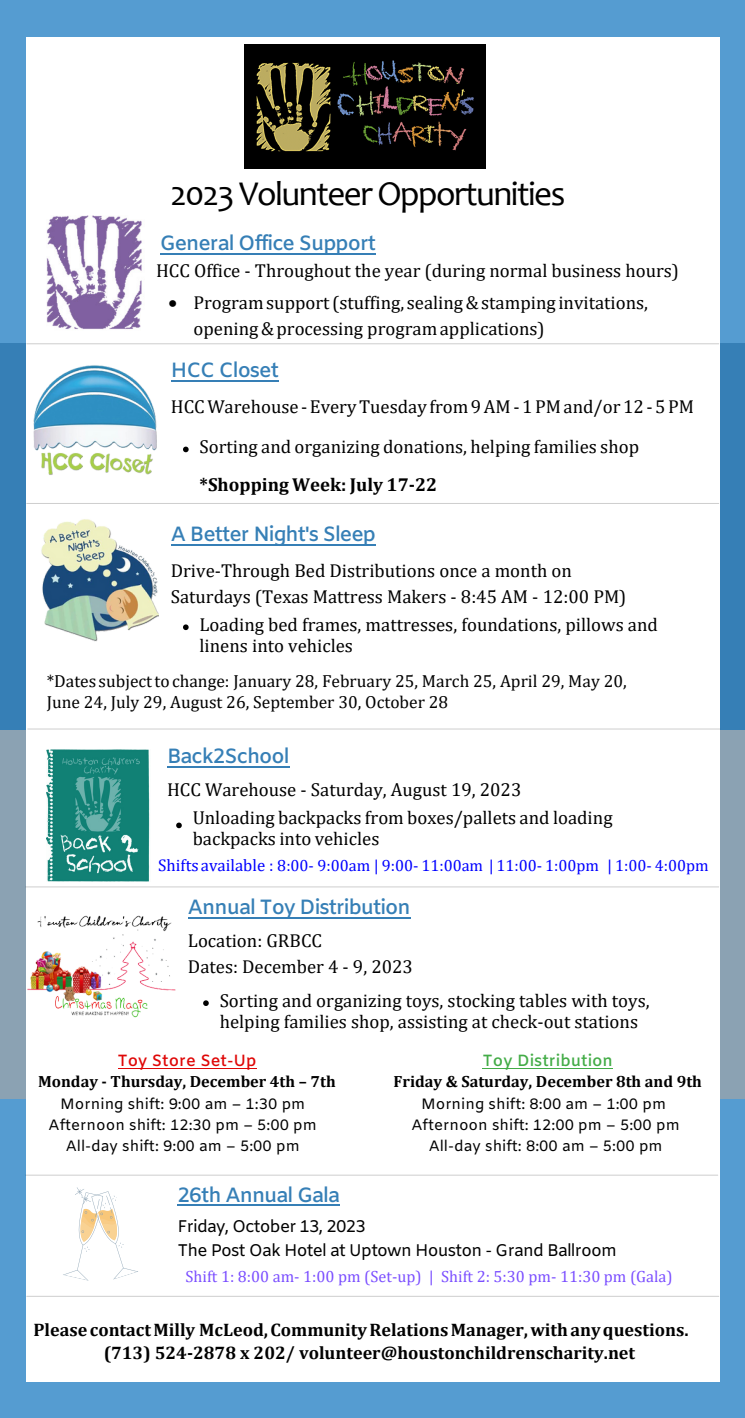
<style>
.page{position:relative;width:745px;height:1418px;background:#fff}
.page>*{position:absolute;margin:0;border:0;box-sizing:border-box;transform-origin:0 0}
.t1{font:35px "Candara";letter-spacing:-.045em;color:#000}
.t2{font:600 20.62px "Amiko";letter-spacing:-.045em;color:#367fb6}
.t3{font:18.75px/26px "Cambria";color:#000}
.t4{font:700 18.75px "Cambria";color:#000}
.t5{font:700 18.12px/22.6px "Cambria";color:#000}
.t6{font:17.5px/21px "Cambria";color:#000}
.t7{font:16.88px/23.5px "Amiko";letter-spacing:-.045em;color:#000}
.t8{font:16.25px "Cambria";color:#00f}
.t9{font:700 16.25px "Cambria";color:#000}
.t10{font:16.25px "Cambria";color:#7b4fff}
.t11{font:600 16.25px "Amiko";color:#43ac47}
.t12{font:600 16.25px "Amiko";color:#df0707}
.t13{font:15px/20.8px "Amiko";color:#000;text-align:center}
.s1{font-size:16.88px}
</style>
<div class="page">
<div style="left:0;top:0;width:744px;height:1417px;background:#559cd1"></div>
<div style="left:0;top:674px;width:744px;height:424px;background:#8ba2b3"></div>
<div style="left:0;top:343px;width:744px;height:386px;background:#367fb6"></div>
<div style="left:26px;top:37px;width:693px;height:1344px;background:#fff"></div>
<img style="left:33px;top:365px;width:124px;height:110px">
<img style="left:41px;top:519px;width:118px;height:123px">
<img style="left:47px;top:749px;width:103px;height:132px">
<svg style="left:183px;top:446px;width:5px;height:6px"></svg>
<svg style="left:183px;top:624px;width:5px;height:6px"></svg>
<svg style="left:176px;top:822px;width:6px;height:6px"></svg>
<img style="left:27px;top:915px;width:149px;height:103px">
<svg style="left:203px;top:1000px;width:6px;height:6px"></svg>
<hr style="left:27px;top:343px;width:691px;height:1px;background:#000">
<hr style="left:27px;top:503px;width:691px;height:1px;background:#000">
<hr style="left:28px;top:728px;width:691px;height:1px;background:#000">
<hr style="left:26px;top:886px;width:692px;height:1px;background:#000">
<hr style="left:26px;top:1174px;width:691px;height:1px;background:#000">
<hr style="left:27px;top:1295px;width:691px;height:1px;background:#000">
<svg style="left:63px;top:1270px;width:25px;height:10px"></svg>
<svg style="left:77px;top:1244px;width:6px;height:26px"></svg>
<svg style="left:113px;top:1267px;width:25px;height:12px"></svg>
<svg style="left:115px;top:1243px;width:8px;height:25px"></svg>
<svg style="left:75px;top:1189px;width:49px;height:63px"></svg>
<img style="left:244px;top:44px;width:241px;height:124px">
<hr style="left:160px;top:253px;width:216px;height:2px;background:#367fb6">
<img style="left:46px;top:215px;width:96px;height:115px">
<hr style="left:171px;top:380px;width:108px;height:2px;background:#367fb6">
<hr style="left:171px;top:544px;width:204px;height:2px;background:#367fb6">
<hr style="left:117px;top:1068px;width:139px;height:1px;background:#df0707">
<hr style="left:188px;top:917px;width:222px;height:1px;background:#367fb6">
<hr style="left:482px;top:1068px;width:130px;height:1px;background:#43ac47">
<hr style="left:167px;top:766px;width:122px;height:2px;background:#367fb6">
<hr style="left:178px;top:1204px;width:162px;height:2px;background:#367fb6">
<h1 class="t1" style="left:170px;top:171px;width:396px">2023 Volunteer Opportunities</h1>
<p class="t2" style="left:160px;top:231px;width:218px">General Office Support</p>
<p class="t3" style="left:156px;top:258px;width:524px">HCC Office - Throughout the year (during normal business hours)</p>
<p class="t3" style="left:193px;top:290px;width:456px;text-indent:-25px">• Program support (stuffing, sealing &amp; stamping invitations, opening &amp; processing program applications)</p>
<p class="t2" style="left:171px;top:358px;width:110px">HCC Closet</p>
<p class="t3" style="left:199px;top:387px;width:496px;line-height:39.9px;text-indent:-29px">HCC Warehouse - Every Tuesday from 9 AM - 1 PM and/or 12 - 5 PM<br>Sorting and organizing donations, helping families shop</p>
<p class="t4" style="left:199px;top:471px;width:239px">*Shopping Week: July 17-22</p>
<p class="t2" style="left:171px;top:522px;width:207px">A Better Night's Sleep</p>
<p class="t3" style="left:171px;top:557px;width:457px">Drive-Through Bed Distributions once a month on<br>Saturdays (Texas Mattress Makers - 8:45 AM - 12:00 PM)</p>
<p class="t3" style="left:199px;top:614px;width:460px;line-height:20.9px">Loading bed frames, mattresses, foundations, pillows and linens into vehicles</p>
<p class="t6" style="left:47px;top:670px;width:581px">*Dates subject to change: January 28, February 25, March 25, April 29, May 20,<br>June 24, July 29, August 26, September 30, October 28</p>
<p class="t2" style="left:167px;top:744px;width:124px">Back2School</p>
<p class="t3" style="left:193px;top:775px;width:421px;line-height:28.5px;text-indent:-26px">HCC Warehouse - Saturday, August 19, 2023<br>Unloading backpacks from boxes/pallets and loading</p>
<p class="t3" style="left:193px;top:825px;width:188px">backpacks into vehicles</p>
<p class="t8" style="left:158px;top:856px;width:551px"><span class="s1">Shifts available :</span> 8:00- 9:00am | 9:00- 11:00am | 11:00- 1:00pm | 1:00- 4:00pm</p>
<p class="t2" style="left:188px;top:895px;width:224px">Annual Toy Distribution</p>
<p class="t3" style="left:188px;top:927px;width:226px">Location: GRBCC<br>Dates: December 4 - 9, 2023</p>
<p class="t3" style="left:219px;top:990px;width:431px;line-height:20.9px">Sorting and organizing toys, stocking tables with toys, helping families shop, assisting at check-out stations</p>
<p class="t12" style="left:117px;top:1050px;width:141px">Toy Store Set-Up</p>
<p class="t9" style="left:38px;top:1070px;width:299px">Monday - Thursday, December 4th – 7th</p>
<p class="t13" style="left:49px;top:1095px;width:270px">Morning shift: 9:00 am – 1:30 pm<br>Afternoon shift: 12:30 pm – 5:00 pm<br>All-day shift: 9:00 am – 5:00 pm</p>
<p class="t11" style="left:482px;top:1050px;width:132px">Toy Distribution</p>
<p class="t9" style="left:393px;top:1070px;width:310px">Friday &amp; Saturday, December 8th and 9th</p>
<p class="t13" style="left:411px;top:1095px;width:270px">Morning shift: 8:00 am – 1:00 pm<br>Afternoon shift: 12:00 pm – 5:00 pm<br>All-day shift: 8:00 am – 5:00 pm</p>
<p class="t2" style="left:177px;top:1182px;width:164px">26th Annual Gala</p>
<p class="t7" style="left:177px;top:1216px;width:441px">Friday, October 13, 2023<br>The Post Oak Hotel at Uptown Houston - Grand Ballroom</p>
<p class="t10" style="left:185px;top:1267px;width:488px">Shift 1: 8:00 am- 1:00 pm (Set-up) | Shift 2: 5:30 pm- 11:30 pm (Gala)</p>
<p class="t5" style="left:104px;top:1317px;width:586px;text-indent:-70px">Please contact Milly McLeod, Community Relations Manager, with any questions. (713) 524-2878 x 202/ volunteer@houstonchildrenscharity.net</p>
</div>
